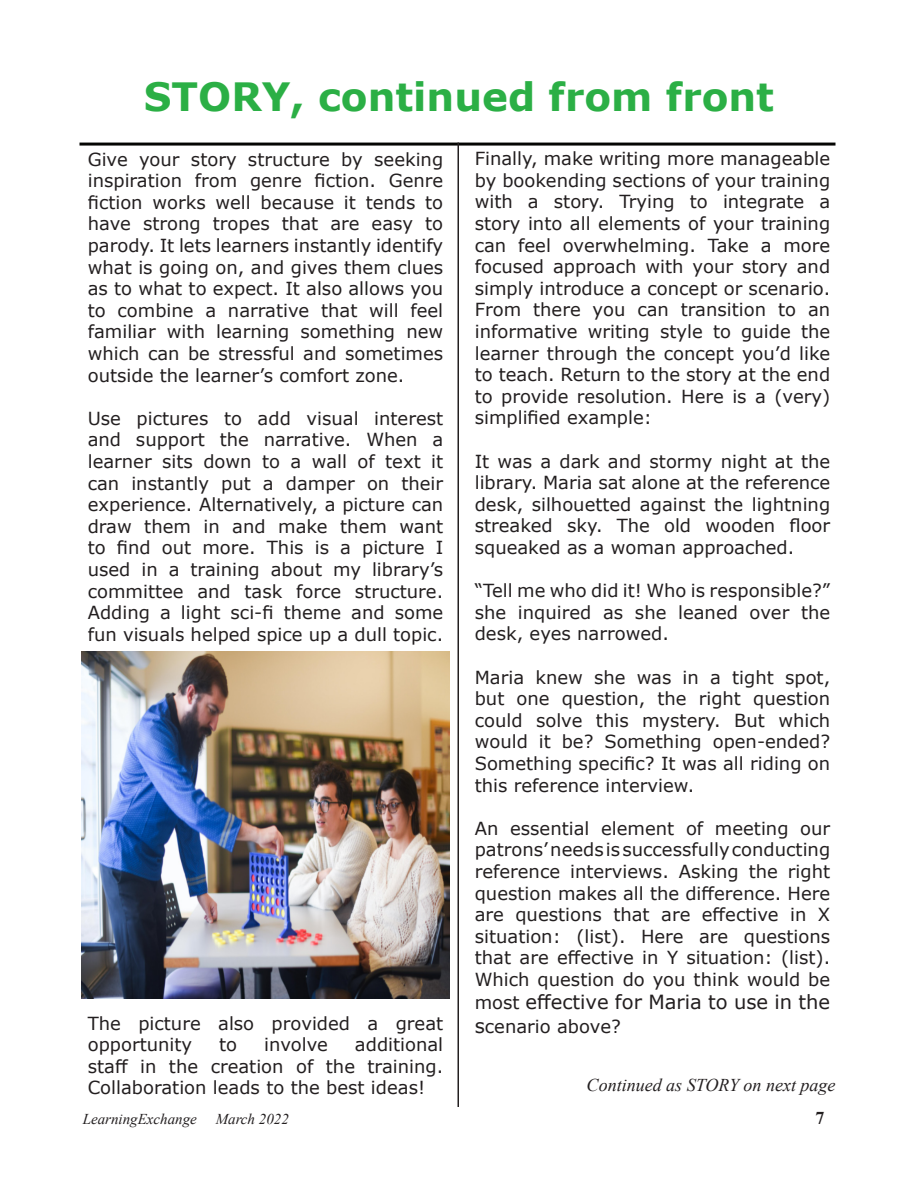
<style>
.page{position:relative;width:918px;height:1188px;background:#fff}
.page>*{position:absolute;margin:0;border:0;box-sizing:border-box;transform-origin:0 0}
.t1{font:700 39px "Verdana";color:#2baf45}
.t2{font:19.5px "Verdana";color:#231f20}
.t3{font:18px/21.6px "Verdana";color:#231f20;text-align:justify}
.t4{font:italic 18px "Times New Roman";color:#231f20}
.t5{font:700 18px "Times New Roman";color:#231f20}
.t6{font:italic 15px "Times New Roman";color:#231f20}
.s1{font-size:18px}
.s2{font-size:19.5px}
</style>
<div class="page">
<hr style="left:80px;top:143px;width:756px;height:3px;background:#040503">
<hr style="left:458px;top:143px;width:1px;height:964px;background:#231f20">
<img style="left:81px;top:651px;width:369px;height:348px">
<p class="t1" style="left:144px;top:69px;width:632px">STORY, continued from front</p>
<p class="t3" style="left:88px;top:148px;width:357px">Give your story structure by seeking inspiration from genre fiction. Genre fiction works well because it tends to have strong tropes that are easy to parody. It lets learners instantly identify what is going on, and gives them clues as to what to expect. It also allows you to combine a narrative that will feel familiar with learning something new which can be stressful and sometimes outside the learner’s comfort zone.</p>
<p class="t3" style="left:88px;top:407px;width:357px">Use pictures to add visual interest and support the narrative. When a learner sits down to a wall of text it can instantly put a damper on their experience. Alternatively, a picture can draw them in and make them want to find out more. This is a picture I used in a training about my library’s committee and task force structure.<br>Adding a light sci-fi theme and some fun visuals helped spice up a dull topic.</p>
<p class="t3" style="left:475px;top:148px;width:357px">Finally, make writing more manageable by bookending sections of your training with a story. Trying to integrate a story into all elements of your training can feel overwhelming. Take a more focused approach with your story and simply introduce a concept or scenario.<br>From there you can transition to an informative writing style to guide the learner through the concept you’d like to teach. Return to the story at the end to provide resolution. Here is a (very) simplified example:</p>
<p class="t3" style="left:475px;top:450px;width:357px">It was a dark and stormy night at the library. Maria sat alone at the reference desk, silhouetted against the lightning streaked sky. The old wooden floor squeaked as a woman approached.</p>
<p class="t3" style="left:475px;top:580px;width:357px">“Tell me who did it! Who is responsible?” she inquired as she leaned over the desk, eyes narrowed.</p>
<p class="t3" style="left:475px;top:666px;width:357px">Maria knew she was in a tight spot, but one question, the right question could solve this mystery. But which would it be? Something open-ended?<br>Something specific? It was all riding on this reference interview.</p>
<p class="t3" style="left:475px;top:817px;width:357px">An essential element of meeting our patrons’ needs is successfully conducting reference interviews. Asking the right question makes all the difference. Here are questions that are effective in X situation: (list). Here are questions that are effective in Y situation: (list).<br>Which question do you think would be</p>
<p class="t2" style="left:475px;top:989px;width:357px"><span class="s1">most</span> effective for Maria to use in the</p>
<p class="t3" style="left:475px;top:1015px;width:148px"><span class="s2">s</span>cenario above?</p>
<p class="t3" style="left:88px;top:1012px;width:357px">The picture also provided a great opportunity</p>
<p class="t3" style="left:88px;top:1034px;width:357px;text-indent:267px">additional staff in the creation of the training.<br>Collaboration leads to the best ideas!</p>
<p class="t3" style="left:219px;top:1034px;width:20px">to</p>
<p class="t3" style="left:264px;top:1034px;width:65px">involve</p>
<p class="t4" style="left:587px;top:1073px;width:250px">Continued as STORY on next page</p>
<p class="t6" style="left:83px;top:1108px;width:116px">LearningExchange</p>
<p class="t6" style="left:216px;top:1108px;width:75px">March 2022</p>
<p class="t5" style="left:816px;top:1105px;width:10px">7</p>
</div>
